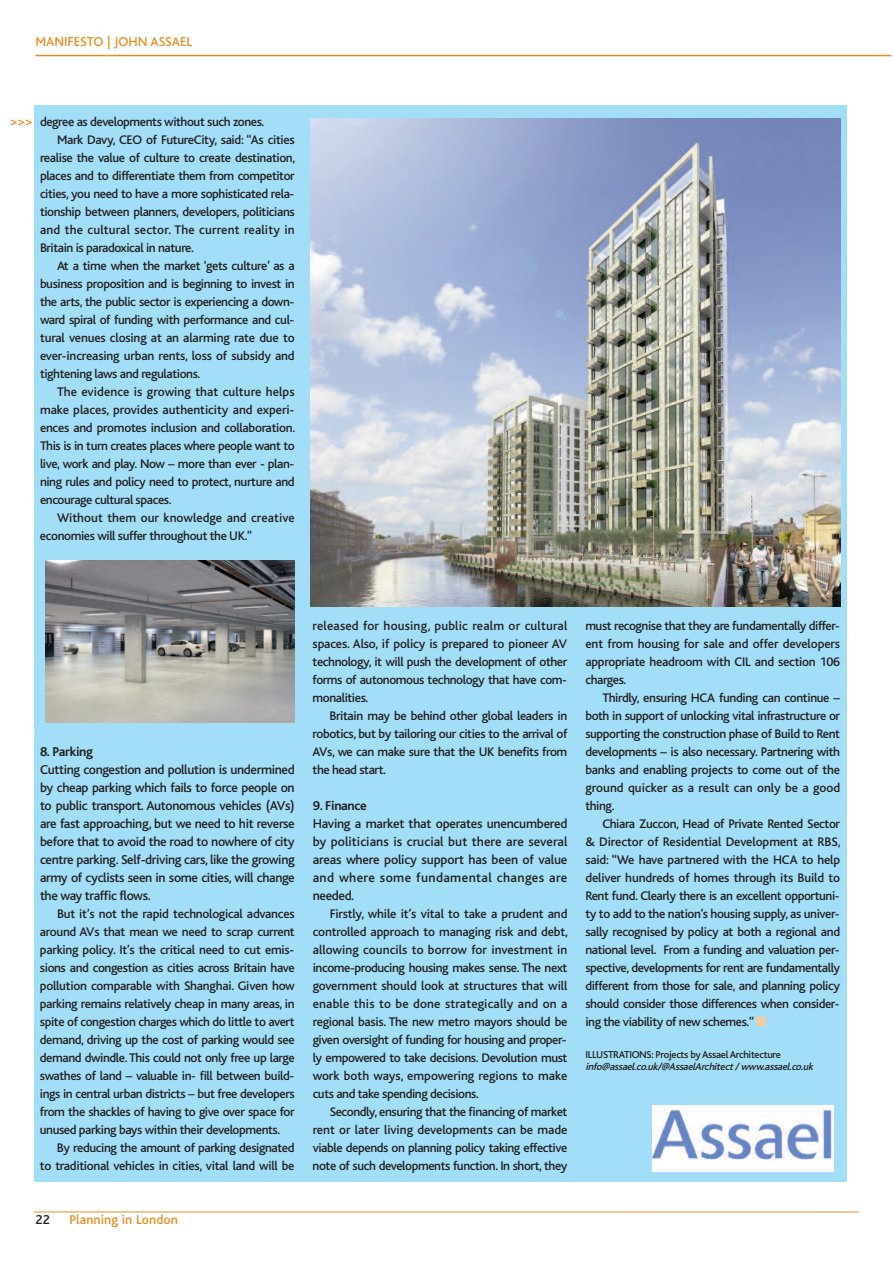
<style>
.page{position:relative;width:893px;height:1263px;background:#fff}
.page>*{position:absolute;margin:0;border:0;box-sizing:border-box;transform-origin:0 0}
.t1{font:500 13.5px/18px "Bliss";letter-spacing:-.025em;color:#231f20;text-align:justify}
.t2{font:500 13.5px "Bliss";color:#e38f24}
.t3{font:700 13.5px "Bliss";letter-spacing:-.025em;color:#231f20}
.t4{font:500 13.05px/18px "Bliss";letter-spacing:-.03em;color:#231f20;text-align:justify}
.t5{font:500 13.05px "Bliss";letter-spacing:.005em;color:#231f20}
.t6{font:500 13.05px "Bliss";letter-spacing:-.005em;color:#231f20}
.t7{font:500 13.05px "Bliss";letter-spacing:.01em;color:#231f20}
.t8{font:italic 500 10.5px "Bliss";letter-spacing:-.025em;color:#231f20}
.t9{font:500 10.5px "Bliss";letter-spacing:-.025em;color:#231f20}
.s1{color:#f4cd9e}
</style>
<div class="page">
<div style="left:34px;top:106px;width:812px;height:1076px;background:#a2def8"></div>
<hr style="left:36px;top:55px;width:855px;height:1px;background:#e38f24">
<hr style="left:34px;top:1212px;width:825px;height:1px;background:#e38f24">
<img style="left:45px;top:561px;width:250px;height:162px">
<img style="left:311px;top:118px;width:530px;height:488px">
<img style="left:652px;top:1105px;width:181px;height:66px">
<p class="t2" style="left:36px;top:37px;width:158px">MANIFESTO | JOHN ASSAEL</p>
<p class="t2" style="left:10px;top:117px;width:24px">&gt;&gt;&gt;</p>
<p class="t4" style="left:40px;top:114px;width:226px">degree as developments without such zones.</p>
<p class="t4" style="left:57px;top:132px;width:239px">Mark Davy, CEO of FutureCity, said: “As cities</p>
<p class="t4" style="left:40px;top:150px;width:257px">realise the value of culture to create destination,</p>
<p class="t4" style="left:40px;top:168px;width:256px">places and to differentiate them from competitor</p>
<p class="t4" style="left:40px;top:186px;width:256px">cities, you need to have a more sophisticated rela-</p>
<p class="t4" style="left:40px;top:204px;width:256px">tionship between planners, developers, politicians</p>
<p class="t7" style="left:40px;top:225px;width:256px">and the cultural sector. The current reality in</p>
<p class="t4" style="left:40px;top:240px;width:156px">Britain is paradoxical in nature.</p>
<p class="t4" style="left:57px;top:258px;width:239px">At a time when the market ‘gets culture’ as a</p>
<p class="t4" style="left:40px;top:276px;width:256px">business proposition and is beginning to invest in</p>
<p class="t4" style="left:40px;top:294px;width:256px">the arts, the public sector is experiencing a down-</p>
<p class="t4" style="left:40px;top:312px;width:256px">ward spiral of funding with performance and cul-</p>
<p class="t4" style="left:40px;top:330px;width:256px">tural venues closing at an alarming rate due to</p>
<p class="t4" style="left:40px;top:348px;width:256px">ever-increasing urban rents, loss of subsidy and</p>
<p class="t4" style="left:40px;top:366px;width:162px">tightening laws and regulations.</p>
<p class="t5" style="left:57px;top:387px;width:239px">The evidence is growing that culture helps</p>
<p class="t6" style="left:40px;top:405px;width:256px">make places, provides authenticity and experi-</p>
<p class="t4" style="left:40px;top:420px;width:257px">ences and promotes inclusion and collaboration.</p>
<p class="t4" style="left:40px;top:438px;width:256px">This is in turn creates places where people want to</p>
<p class="t4" style="left:40px;top:456px;width:256px">live, work and play. Now – more than ever - plan-</p>
<p class="t4" style="left:40px;top:474px;width:256px">ning rules and policy need to protect, nurture and</p>
<p class="t4" style="left:40px;top:492px;width:133px">encourage cultural spaces.</p>
<p class="t5" style="left:57px;top:513px;width:239px">Without them our knowledge and creative</p>
<p class="t4" style="left:40px;top:528px;width:214px">economies will suffer throughout the UK.”</p>
<p class="t3" style="left:40px;top:747px;width:54px">8. Parking</p>
<p class="t1" style="left:40px;top:762px;width:256px">Cutting congestion and pollution is undermined by cheap parking which fails to force people on to public transport. Autonomous vehicles (AVs) are fast approaching, but we need to hit reverse before that to avoid the road to nowhere of city centre parking. Self-driving cars, like the growing army of cyclists seen in some cities, will change the way traffic flows.</p>
<p class="t4" style="left:40px;top:906px;width:256px;text-indent:17px">But it’s not the rapid technological advances around AVs that mean we need to scrap current parking policy. It’s the critical need to cut emis&shy;sions and congestion as cities across Britain have pollution comparable with Shanghai. Given how parking remains relatively cheap in many areas, in spite of congestion charges which do little to avert demand, driving up the cost of parking would see demand dwindle. This could not only free up large swathes of land – valuable in- fill between build&shy;ings in central urban districts – but free developers from the shackles of having to give over space for unused parking bays within their developments.</p>
<p class="t4" style="left:40px;top:1140px;width:256px;text-align:right">By reducing the amount of parking designated<br>to traditional vehicles in cities, vital land will be</p>
<p class="t1" style="left:36px;top:1212px;width:16px">22</p>
<p class="t2" style="left:70px;top:1215px;width:110px">Planning in London</p>
<p class="t4" style="left:313px;top:618px;width:256px">released for housing, public realm or cultural spaces. Also, if policy is prepared to pioneer AV technology, it will push the development of other forms of autonomous technology that have com&shy;monalities.</p>
<p class="t4" style="left:313px;top:708px;width:256px;text-indent:17px">Britain may be behind other global leaders in robotics, but by tailoring our cities to the arrival of AVs, we can make sure that the UK benefits from the head start.</p>
<p class="t3" style="left:313px;top:801px;width:56px">9. Finance</p>
<p class="t1" style="left:313px;top:816px;width:256px">Having a market that operates unencumbered by politicians is crucial but there are several areas where policy support has been of value and where some fundamental changes are needed.</p>
<p class="t4" style="left:313px;top:906px;width:257px;text-indent:17px">Firstly, while it’s vital to take a prudent and controlled approach to managing risk and debt, allowing councils to borrow for investment in income-producing housing makes sense. The next government should look at structures that will enable this to be done strategically and on a regional basis. The new metro mayors should be given oversight of funding for housing and proper&shy;ly empowered to take decisions. Devolution must work both ways, empowering regions to make cuts and take spending decisions.</p>
<p class="t4" style="left:313px;top:1104px;width:256px;text-indent:17px">Secondly, ensuring that the financing of market rent or later living developments can be made viable depends on planning policy taking effective note of such developments function. In short, they</p>
<p class="t4" style="left:585px;top:618px;width:256px">must recognise that they are fundamentally differ&shy;ent from housing for sale and offer developers appropriate headroom with CIL and section 106 charges.</p>
<p class="t4" style="left:585px;top:690px;width:256px;text-indent:17px">Thirdly, ensuring HCA funding can continue – both in support of unlocking vital infrastructure or supporting the construction phase of Build to Rent developments – is also necessary. Partnering with banks and enabling projects to come out of the ground quicker as a result can only be a good thing.</p>
<p class="t4" style="left:585px;top:816px;width:257px;text-indent:17px">Chiara Zuccon, Head of Private Rented Sector &amp; Director of Residential Development at RBS, said: “We have partnered with the HCA to help deliver hundreds of homes through its Build to Rent fund. Clearly there is an excellent opportuni&shy;ty to add to the nation’s housing supply, as univer&shy;sally recognised by policy at both a regional and national level. From a funding and valuation per&shy;spective, developments for rent are fundamentally different from those for sale, and planning policy should consider those differences when consider&shy;ing the viability of new schemes.” <span class="s1">■</span></p>
<p class="t9" style="left:585px;top:1051px;width:197px">ILLUSTRATIONS: Projects byAssaelArchitecture</p>
<p class="t8" style="left:585px;top:1063px;width:229px">info@assael.co.uk/@AssaelArchitect / www.assael.co.uk</p>
</div>
